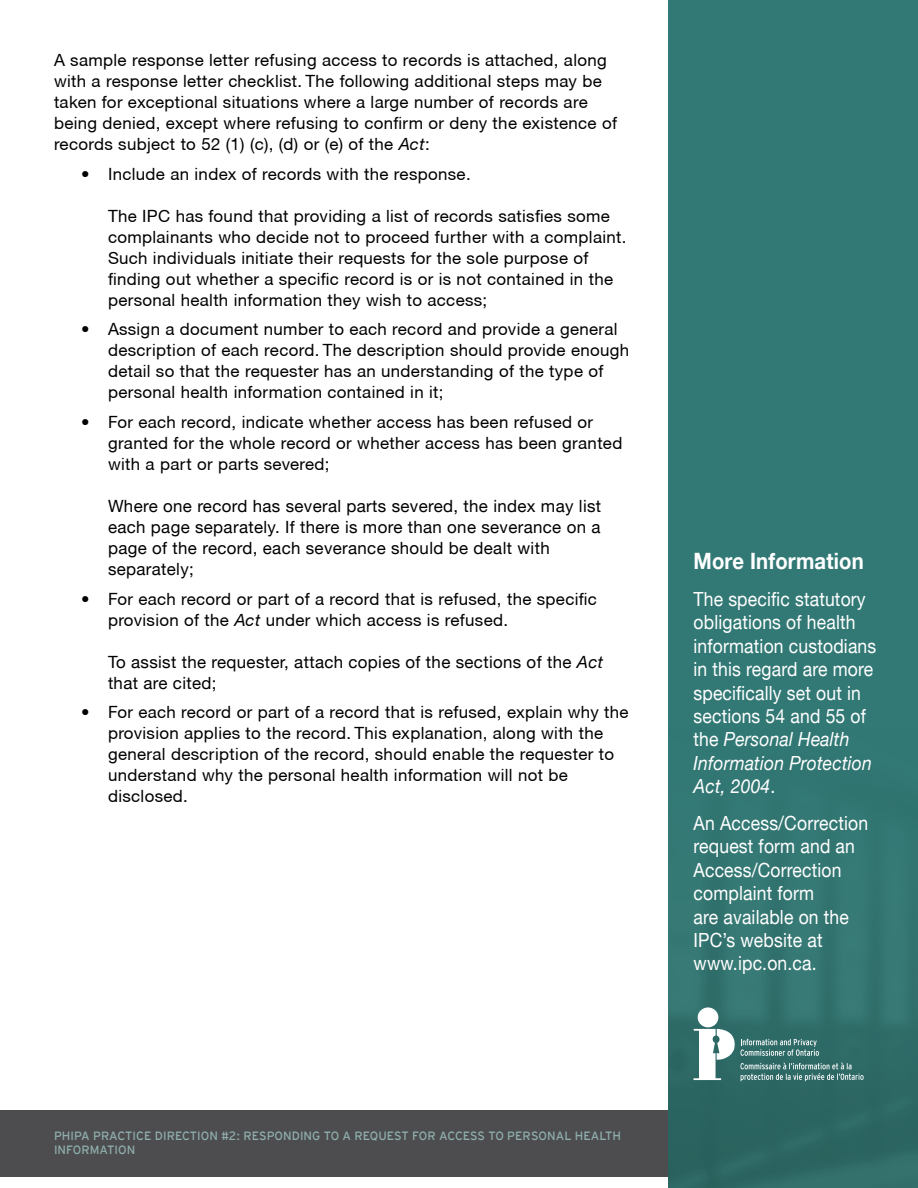
<style>
.page{position:relative;width:918px;height:1188px;background:#fff}
.page>*{position:absolute;margin:0;border:0;box-sizing:border-box;transform-origin:0 0}
.t1{font:700 22.5px "Helvetica Neue LT";letter-spacing:.01em;color:#fff;scale:.9 1}
.t2{font:19.5px/23.4px "Helvetica Neue LT";letter-spacing:.01em;color:#fff;scale:.9 1}
.Body_text{font:16.8px/21px "Helvetica Neue CE";letter-spacing:.02em;color:#000}
.t3{font:16.8px/21px "Helvetica Neue LT";letter-spacing:.02em;color:#000}
.t4{font:12px/13.5px "Interstate Mono";letter-spacing:.005em;color:#8faead}
.s1{font-style:italic}
</style>
<div class="page">
<div style="left:0;top:1110px;width:918px;height:67px;background:#4d4d4f"></div>
<div style="left:669px;top:0;width:249px;height:1188px;background:#327975"></div>
<img style="left:669px;top:940px;width:249px;height:248px">
<div style="left:698px;top:1007px;width:20px;height:20px;background:#fff;border-radius:50%"></div>
<svg style="left:694px;top:1029px;width:170px;height:53px"></svg>
<p class="Body_text" style="left:54px;top:50px;width:565px">A sample response letter refusing access to records is attached, along with a response letter checklist. The following additional steps may be taken for exceptional situations where a large number of records are being denied, except where refusing to confirm or deny the existence of records subject to 52 (1) (c), (d) or (e) of the <span class="s1">Act</span>:</p>
<p class="Body_text" style="left:81px;top:163px;width:391px">• Include an index of records with the response.</p>
<p class="Body_text" style="left:108px;top:205px;width:520px">The IPC has found that providing a list of records satisfies some complainants who decide not to proceed further with a complaint.<br>Such individuals initiate their requests for the sole purpose of finding out whether a specific record is or is not contained in the personal health information they wish to access;</p>
<p class="Body_text" style="left:108px;top:319px;width:523px;text-indent:-27px">• Assign a document number to each record and provide a general description of each record. The description should provide enough detail so that the requester has an understanding of the type of personal health information contained in it;</p>
<p class="Body_text" style="left:108px;top:412px;width:516px;text-indent:-27px">• For each record, indicate whether access has been refused or granted for the whole record or whether access has been granted with a part or parts severed;</p>
<p class="t3" style="left:108px;top:495px;width:495px">Where one record has several parts severed, the index may list each page separately. If there is more than one severance on a page of the record, each severance should be dealt with separately;</p>
<p class="Body_text" style="left:108px;top:588px;width:490px;text-indent:-27px">• For each record or part of a record that is refused, the specific provision of the <span class="s1">Act</span> under which access is refused.</p>
<p class="t3" style="left:108px;top:651px;width:497px">To assist the requester, attach copies of the sections of the <span class="s1">Act </span>that are cited;</p>
<p class="Body_text" style="left:108px;top:702px;width:522px;text-indent:-27px">• For each record or part of a record that is refused, explain why the provision applies to the record. This explanation, along with the general description of the record, should enable the requester to understand why the personal health information will not be disclosed.</p>
<p class="t4" style="left:54px;top:1129px;width:569px">PHIPA PRACTICE DIRECTION #2: RESPONDING TO A REQUEST FOR ACCESS TO PERSONAL HEALTH<br>INFORMATION</p>
<p class="t1" style="left:694px;top:547px;width:191px">More Information</p>
<p class="t2" style="left:694px;top:587px;width:205px">The specific statutory obligations of health information custodians in this regard are more specifically set out in sections 54 and 55 of the <span class="s1">Personal Health<br>Information Protection<br>Act, 2004</span>.</p>
<p class="t2" style="left:694px;top:811px;width:196px">An Access/Correction request form and an<br>Access/Correction complaint form<br>are available on the<br>IPC’s website at www.ipc.on.ca.</p>
</div>
